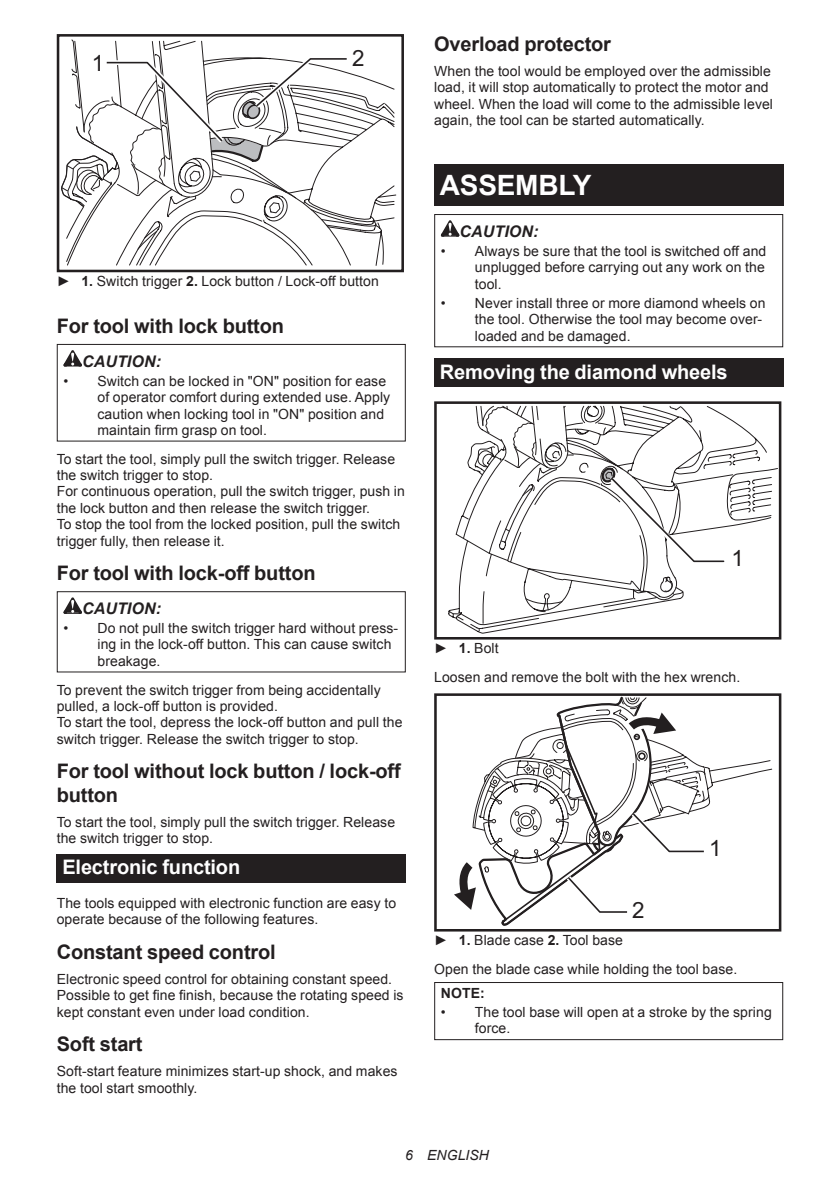
<style>
.page{position:relative;width:840px;height:1191px;background:#fff}
.page>*{position:absolute;margin:0;border:0;box-sizing:border-box;transform-origin:0 0}
.t1{font:700 28px "Arial";letter-spacing:-.01em;color:#fff}
.t2{font:22.4px "Arial";color:#231f20}
.t3{font:700 20px/23.4px "Arial";letter-spacing:-.01em;color:#231f20}
.t4{font:700 20px "Arial";letter-spacing:-.01em;color:#fff}
.t5{font:italic 700 16px "Arial";letter-spacing:.005em;color:#231f20}
.t6{font:14px/16.4px "Arial";letter-spacing:.005em;color:#231f20}
.t7{font:italic 14px "Arial";letter-spacing:.005em;color:#231f20}
.t8{font:700 14px "Arial";color:#231f20}
.s1{font-weight:700}
</style>
<div class="page">
<svg style="left:351px;top:73px;width:45px;height:193px"></svg>
<div style="left:57px;top:34px;width:347px;height:238px;border:3px solid #231f20"></div>
<svg style="left:60px;top:34px;width:291px;height:232px"></svg>
<svg style="left:63px;top:350px;width:19px;height:16px"></svg>
<div style="left:57px;top:344px;width:348px;height:97px;border:1px solid #231f20"></div>
<svg style="left:63px;top:597px;width:19px;height:17px"></svg>
<div style="left:57px;top:591px;width:348px;height:81px;border:1px solid #231f20"></div>
<div style="left:57px;top:854px;width:348px;height:29px;background:#231f20"></div>
<div style="left:434px;top:165px;width:348px;height:41px;background:#231f20"></div>
<svg style="left:440px;top:220px;width:19px;height:17px"></svg>
<div style="left:434px;top:214px;width:348px;height:133px;border:1px solid #231f20"></div>
<div style="left:434px;top:359px;width:348px;height:28px;background:#231f20"></div>
<svg style="left:448px;top:417px;width:329px;height:217px"></svg>
<svg style="left:521px;top:449px;width:250px;height:163px"></svg>
<div style="left:434px;top:401px;width:347px;height:238px;border:3px solid #231f20"></div>
<svg style="left:454px;top:405px;width:274px;height:194px"></svg>
<div style="left:434px;top:693px;width:347px;height:238px;border:3px solid #231f20"></div>
<svg style="left:453px;top:696px;width:319px;height:229px"></svg>
<div style="left:434px;top:982px;width:348px;height:58px;border:1px solid #231f20"></div>
<h2 class="t2" style="left:92px;top:49px;width:14px">1</h2>
<h2 class="t2" style="left:352px;top:44px;width:14px">2</h2>
<p class="t6" style="left:57px;top:273px;width:323px">► <span class="s1">1.</span> Switch trigger <span class="s1">2.</span> Lock button / Lock-off button</p>
<h3 class="t3" style="left:57px;top:315px;width:229px">For tool with lock button</h3>
<p class="t5" style="left:82px;top:350px;width:80px">CAUTION:</p>
<p class="t6" style="left:97px;top:373px;width:294px;text-indent:-34px">• Switch can be locked in "ON" position for ease of operator comfort during extended use. Apply caution when locking tool in "ON" position and maintain firm grasp on tool.</p>
<p class="t6" style="left:57px;top:451px;width:349px">To start the tool, simply pull the switch trigger. Release the switch trigger to stop.<br>For continuous operation, pull the switch trigger, push in the lock button and then release the switch trigger.<br>To stop the tool from the locked position, pull the switch trigger fully, then release it.</p>
<h3 class="t3" style="left:57px;top:562px;width:260px">For tool with lock-off button</h3>
<p class="t5" style="left:82px;top:597px;width:80px">CAUTION:</p>
<p class="t6" style="left:97px;top:620px;width:302px;text-indent:-34px">• Do not pull the switch trigger hard without press&shy;ing in the lock-off button. This can cause switch breakage.</p>
<p class="t6" style="left:57px;top:681px;width:347px">To prevent the switch trigger from being accidentally pulled, a lock-off button is provided.<br>To start the tool, depress the lock-off button and pull the switch trigger. Release the switch trigger to stop.</p>
<h3 class="t3" style="left:57px;top:760px;width:345px">For tool without lock button / lock-off button</h3>
<p class="t6" style="left:57px;top:813px;width:340px">To start the tool, simply pull the switch trigger. Release the switch trigger to stop.</p>
<h3 class="t4" style="left:62px;top:854px;width:179px">Electronic function</h3>
<p class="t6" style="left:57px;top:895px;width:341px">The tools equipped with electronic function are easy to operate because of the following features.</p>
<h3 class="t3" style="left:57px;top:941px;width:220px">Constant speed control</h3>
<p class="t6" style="left:57px;top:971px;width:348px">Electronic speed control for obtaining constant speed.<br>Possible to get fine finish, because the rotating speed is kept constant even under load condition.</p>
<h3 class="t3" style="left:57px;top:1033px;width:87px">Soft start</h3>
<p class="t6" style="left:57px;top:1063px;width:342px">Soft-start feature minimizes start-up shock, and makes the tool start smoothly.</p>
<h3 class="t3" style="left:434px;top:33px;width:178px">Overload protector</h3>
<p class="t6" style="left:434px;top:63px;width:340px">When the tool would be employed over the admissible load, it will stop automatically to protect the motor and wheel. When the load will come to the admissible level again, the tool can be started automatically.</p>
<h1 class="t1" style="left:439px;top:166px;width:153px">ASSEMBLY</h1>
<p class="t5" style="left:459px;top:220px;width:80px">CAUTION:</p>
<p class="t6" style="left:474px;top:243px;width:293px;text-align:justify;text-indent:-34px">• Always be sure that the tool is switched off and unplugged before carrying out any work on the tool.</p>
<p class="t6" style="left:474px;top:295px;width:292px;text-indent:-34px">• Never install three or more diamond wheels on the tool. Otherwise the tool may become over&shy;loaded and be damaged.</p>
<h3 class="t4" style="left:439px;top:358px;width:289px">Removing the diamond wheels</h3>
<h2 class="t2" style="left:731px;top:544px;width:14px">1</h2>
<p class="t6" style="left:434px;top:634px;width:307px;line-height:28.8px">► <span class="s1">1.</span> Bolt<br>Loosen and remove the bolt with the hex wrench.</p>
<h2 class="t2" style="left:708px;top:833px;width:14px">1</h2>
<h2 class="t2" style="left:631px;top:895px;width:14px">2</h2>
<p class="t6" style="left:434px;top:926px;width:304px;line-height:28.8px">► <span class="s1">1.</span> Blade case <span class="s1">2.</span> Tool base<br>Open the blade case while holding the tool base.</p>
<p class="t8" style="left:440px;top:983px;width:45px">NOTE:</p>
<p class="t6" style="left:474px;top:1004px;width:298px;text-indent:-34px">• The tool base will open at a stroke by the spring force.</p>
<p class="t7" style="left:405px;top:1146px;width:85px">6 ENGLISH</p>
</div>
